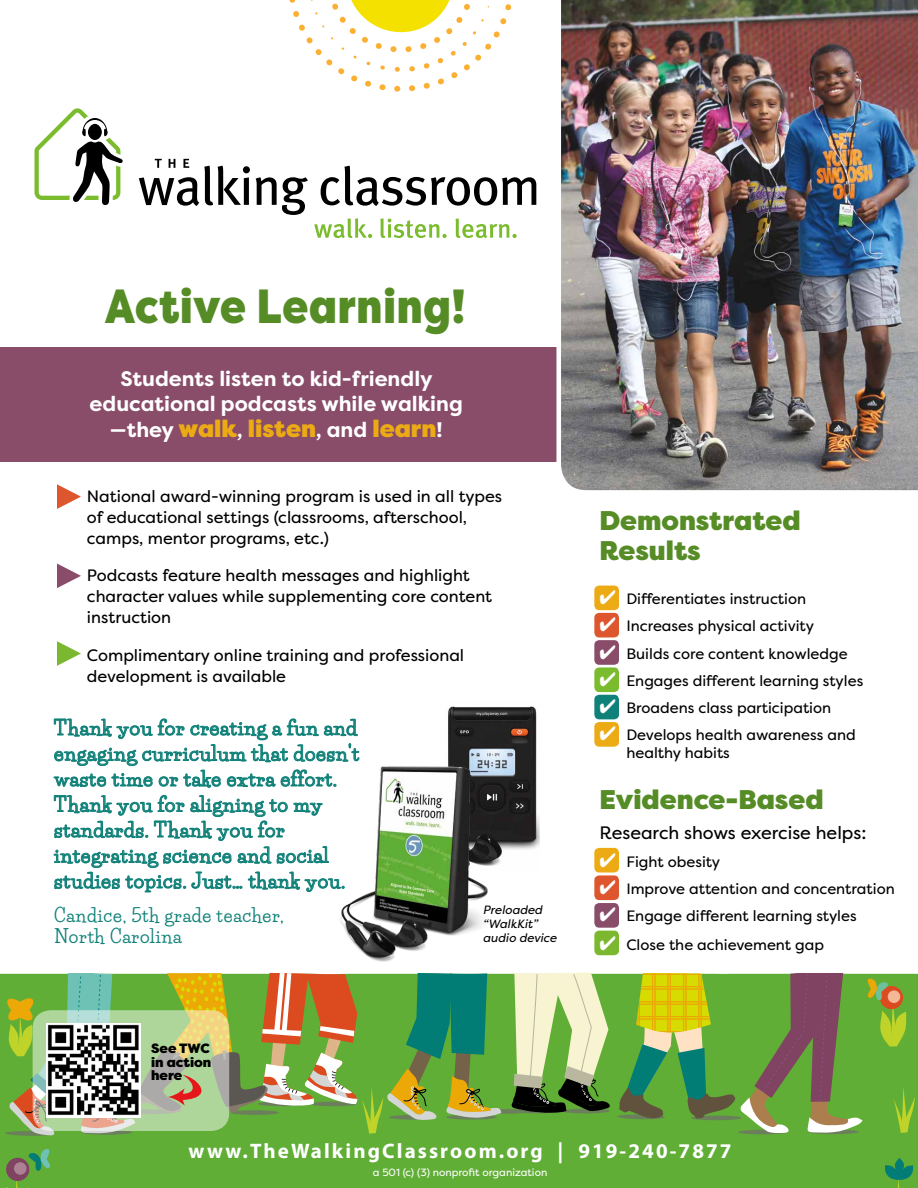
<style>
.page{position:relative;width:918px;height:1188px;background:#fff}
.page>*{position:absolute;margin:0;border:0;box-sizing:border-box;transform-origin:0 0}
.t1{font:900 47.85px "Filson Pro";letter-spacing:.02em;color:#568c26;scale:.86 1}
.t2{font:900 27px/30px "Filson Pro";color:#568c26}
.t3{font:900 24px "Filson Pro";color:#ecab14}
.t4{font:700 21px/25.2px "Filson Pro";color:#fff;text-align:center}
.t5{font:700 21px "Myriad Pro";letter-spacing:.1em;color:#fff}
.t6{font:700 19.5px/25.5px "Life Savers";letter-spacing:.04em;color:#108179}
.t7{font:700 18px/21.6px "Life Savers";letter-spacing:.04em;color:#108179}
.t8{font:18px "Filson Pro";color:#000}
.t9{font:16.5px/21px "Filson Pro";color:#000}
.t10{font:15px/27.2px "Filson Pro";color:#000}
.t11{font:900 13.5px/13.2px "Filson Pro";color:#000;text-align:justify}
.t12{font:italic 12px/14.4px "Filson Pro";color:#000}
.t13{font:10.5px "Filson Pro";color:#fff}
.s1{font-weight:700;font-size:21px;color:#fff}
</style>
<div class="page">
<img style="left:448px;top:706px;width:92px;height:144px">
<svg style="left:314px;top:218px;width:58px;height:20px"></svg>
<svg style="left:380px;top:218px;width:67px;height:20px"></svg>
<svg style="left:456px;top:218px;width:61px;height:20px"></svg>
<svg style="left:139px;top:159px;width:111px;height:47px"></svg>
<svg style="left:256px;top:177px;width:52px;height:38px"></svg>
<svg style="left:321px;top:166px;width:215px;height:40px"></svg>
<svg style="left:34px;top:108px;width:89px;height:97px"></svg>
<div style="left:0;top:974px;width:918px;height:214px;background:#60ae36"></div>
<div style="left:5px;top:1131px;width:50px;height:5px;background:#66904d;border-radius:50%"></div>
<div style="left:480px;top:1109px;width:48px;height:5px;background:#6b7f5c;border-radius:50%"></div>
<svg style="left:511px;top:973px;width:99px;height:140px"></svg>
<svg style="left:4px;top:1178px;width:26px;height:10px"></svg>
<div style="left:6px;top:1158px;width:23px;height:23px;background:#804361;border-radius:50%"></div>
<div style="left:14px;top:1162px;width:12px;height:13px;background:#ab8193;border-radius:50%"></div>
<svg style="left:28px;top:1148px;width:24px;height:23px"></svg>
<svg style="left:617px;top:973px;width:298px;height:161px"></svg>
<svg style="left:882px;top:1158px;width:34px;height:30px"></svg>
<div style="left:594px;top:722px;width:25px;height:25px;background:#ecab14;border-radius:5px"></div>
<div style="left:0;top:347px;width:918px;height:115px;background:#894c69"></div>
<div style="left:594px;top:931px;width:25px;height:24px;background:#7bb82f;border-radius:5px"></div>
<div style="left:594px;top:848px;width:25px;height:25px;background:#ecab14;border-radius:5px"></div>
<div style="left:594px;top:875px;width:25px;height:25px;background:#de562d;border-radius:5px"></div>
<div style="left:594px;top:903px;width:25px;height:25px;background:#894c69;border-radius:5px"></div>
<div style="left:594px;top:667px;width:25px;height:25px;background:#7abc2e;border-radius:5px"></div>
<div style="left:594px;top:586px;width:25px;height:24px;background:#ecab14;border-radius:5px"></div>
<div style="left:594px;top:613px;width:25px;height:24px;background:#de562d;border-radius:5px"></div>
<div style="left:594px;top:640px;width:25px;height:25px;background:#894c69;border-radius:5px"></div>
<div style="left:594px;top:695px;width:25px;height:24px;background:#108179;border-radius:5px"></div>
<svg style="left:53px;top:718px;width:303px;height:175px"></svg>
<svg style="left:57px;top:484px;width:24px;height:25px"></svg>
<svg style="left:57px;top:564px;width:24px;height:24px"></svg>
<svg style="left:57px;top:641px;width:24px;height:25px"></svg>
<svg style="left:6px;top:973px;width:495px;height:164px"></svg>
<svg style="left:289px;top:0;width:223px;height:92px"></svg>
<img style="left:317px;top:727px;width:193px;height:261px">
<img style="left:556px;top:0;width:362px;height:491px">
<h1 class="t1" style="left:105px;top:276px;width:420px">Active Learning!</h1>
<p class="t4" style="left:90px;top:366px;width:375px">Students listen to kid-friendly educational podcasts while walking</p>
<h3 class="t3" style="left:110px;top:413px;width:334px"><span class="s1">—they</span> walk<span class="s1">,</span> listen<span class="s1">, and</span> learn<span class="s1">!</span></h3>
<p class="t9" style="left:87px;top:486px;width:417px;text-indent:-27px">• National award-winning program is used in all types of educational settings (classrooms, afterschool, camps, mentor programs, etc.)</p>
<p class="t9" style="left:87px;top:565px;width:407px;text-indent:-27px">• Podcasts feature health messages and highlight character values while supplementing core content instruction</p>
<p class="t9" style="left:87px;top:644px;width:379px;text-indent:-27px">• Complimentary online training and professional development is available</p>
<p class="t6" style="left:54px;top:715px;width:307px">Thank you for creating a fun and engaging curriculum that doesn’t waste time or take extra effort.<br>Thank you for aligning to my standards. Thank you for integrating science and social studies topics. Just… thank you.</p>
<p class="t7" style="left:54px;top:904px;width:231px">Candice, 5th grade teacher,<br>North Carolina</p>
<p class="t11" style="left:151px;top:1042px;width:62px">See TWC in action here</p>
<p class="t12" style="left:483px;top:902px;width:75px">Preloaded “WalkKit” audio device</p>
<h2 class="t2" style="left:599px;top:507px;width:203px">Demonstrated<br>Results</h2>
<p class="t10" style="left:626px;top:585px;width:238px">Differentiates instruction<br>Increases physical activity<br>Builds core content knowledge<br>Engages different learning styles<br>Broadens class participation<br>Develops health awareness and</p>
<p class="t10" style="left:626px;top:739px;width:105px">healthy habits</p>
<h2 class="t2" style="left:599px;top:786px;width:226px">Evidence-Based</h2>
<p class="t8" style="left:599px;top:821px;width:269px">Research shows exercise helps:</p>
<p class="t10" style="left:626px;top:848px;width:270px">Fight obesity<br>Improve attention and concentration<br>Engage different learning styles</p>
<p class="t10" style="left:626px;top:931px;width:199px">Close the achievement gap</p>
<p class="t5" style="left:189px;top:1137px;width:544px">www.TheWalkingClassroom.org | 919-240-7877</p>
<p class="t13" style="left:373px;top:1165px;width:176px">a 501 (c) (3) nonprofit organization</p>
</div>
